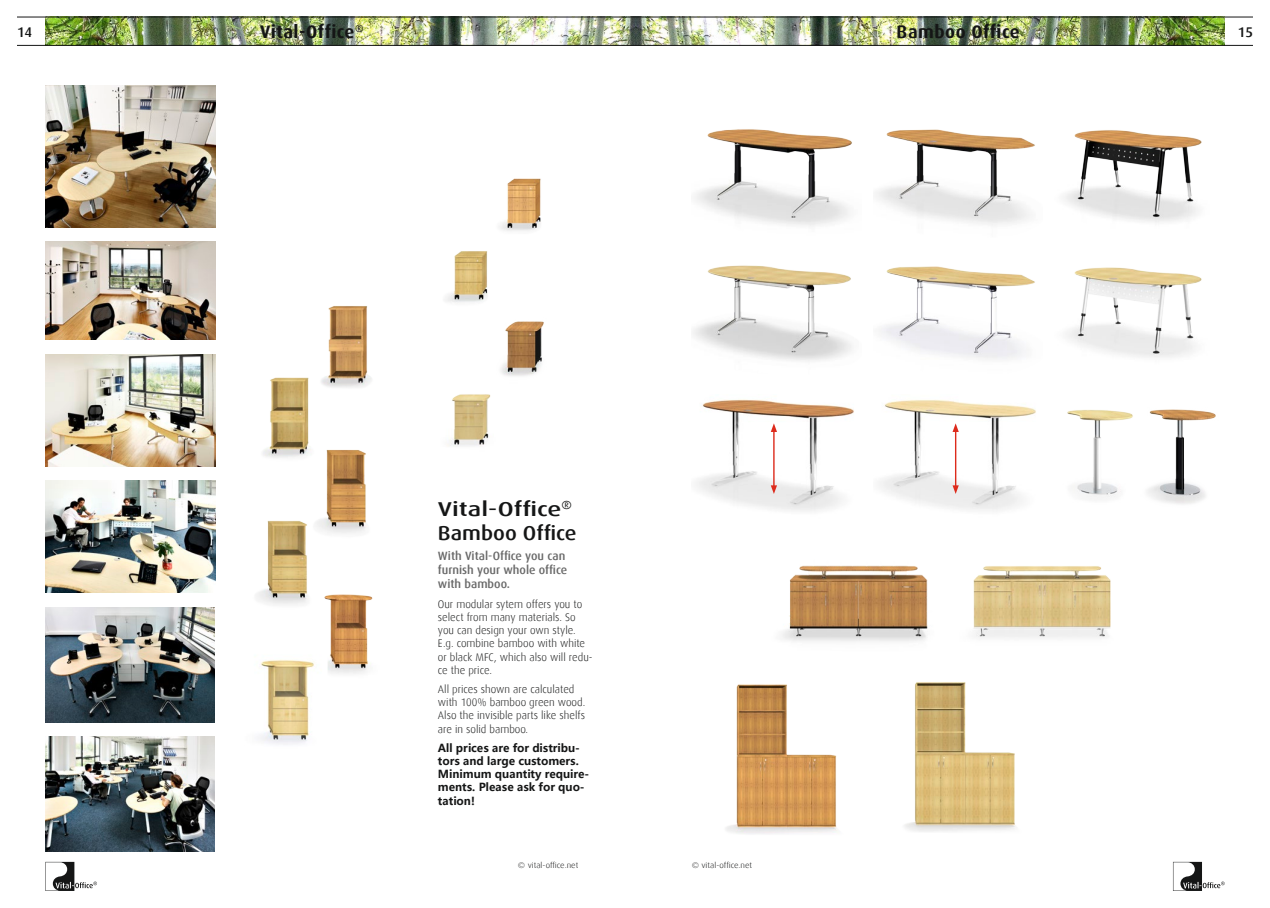
<style>
.page{position:relative;width:1270px;height:908px;background:#fff}
.page>*{position:absolute;margin:0;border:0;box-sizing:border-box;transform-origin:0 0}
.t1{font:500 20px/24px "Dax";color:#151616;scale:1.3 1}
.t2{font:700 18px "Dax";letter-spacing:.025em;color:#151616}
.t3{font:500 14px "Dax";color:#151616}
.t4{font:500 12px/14.4px "Dax";color:#686868}
.t5{font:300 11px/13.2px "Dax";color:#151616}
.t6{font:700 11px/13.2px "Microsoft Ya Hei";color:#151616}
.t7{font:300 8px "Dax";color:#151616;scale:1.1 1}
</style>
<div class="page">
<img style="left:45px;top:18px;width:1180px;height:27px">
<svg style="left:45px;top:861px;width:52px;height:29px"></svg>
<hr style="left:17px;top:17px;width:1236px;height:1px;background:#151616">
<hr style="left:17px;top:45px;width:1236px;height:1px;background:#151616">
<svg style="left:1173px;top:861px;width:52px;height:29px"></svg>
<img style="left:45px;top:354px;width:170px;height:112px">
<img style="left:45px;top:241px;width:170px;height:99px">
<img style="left:45px;top:736px;width:170px;height:114px">
<img style="left:45px;top:480px;width:170px;height:112px">
<img style="left:45px;top:607px;width:170px;height:115px">
<img style="left:45px;top:85px;width:170px;height:142px">
<img style="left:1064px;top:130px;width:138px;height:93px">
<img style="left:1066px;top:267px;width:136px;height:91px">
<img style="left:693px;top:265px;width:159px;height:97px">
<img style="left:1159px;top:409px;width:57px;height:95px">
<img style="left:1067px;top:410px;width:92px;height:90px">
<img style="left:695px;top:129px;width:157px;height:97px">
<img style="left:876px;top:129px;width:159px;height:97px">
<img style="left:880px;top:266px;width:155px;height:93px">
<img style="left:330px;top:596px;width:43px;height:68px">
<img style="left:260px;top:636px;width:108px;height:108px">
<img style="left:326px;top:475px;width:40px;height:19px">
<img style="left:256px;top:494px;width:112px;height:124px">
<img style="left:328px;top:306px;width:44px;height:78px">
<img style="left:263px;top:351px;width:105px;height:124px">
<img style="left:507px;top:178px;width:34px;height:21px">
<img style="left:454px;top:199px;width:87px;height:71px">
<img style="left:445px;top:270px;width:99px;height:72px">
<img style="left:447px;top:342px;width:95px;height:105px">
<img style="left:726px;top:684px;width:112px;height:150px">
<img style="left:904px;top:706px;width:111px;height:126px">
<img style="left:746px;top:565px;width:183px;height:141px">
<img style="left:929px;top:566px;width:182px;height:140px">
<img style="left:696px;top:399px;width:158px;height:112px">
<hr style="left:773px;top:429px;width:2px;height:58px;background:#dd2b1c">
<svg style="left:771px;top:485px;width:6px;height:8px"></svg>
<svg style="left:771px;top:423px;width:6px;height:9px"></svg>
<img style="left:879px;top:400px;width:157px;height:111px">
<hr style="left:955px;top:429px;width:1px;height:58px;background:#dd2b1c">
<svg style="left:952px;top:485px;width:7px;height:8px"></svg>
<svg style="left:952px;top:423px;width:7px;height:9px"></svg>
<h2 class="t2" style="left:260px;top:22px;width:105px">Vital-Office<sup>®</sup></h2>
<h2 class="t2" style="left:897px;top:22px;width:125px">Bamboo Office</h2>
<p class="t3" style="left:17px;top:24px;width:17px">14</p>
<p class="t3" style="left:1238px;top:24px;width:17px">15</p>
<h1 class="t1" style="left:438px;top:496px;width:108px">Vital-Office<sup>®<br></sup>Bamboo Office</h1>
<p class="t4" style="left:438px;top:548px;width:131px">With Vital-Office you can furnish your whole office with bamboo.</p>
<p class="t5" style="left:438px;top:597px;width:156px">Our modular sytem offers you to select from many materials. So you can design your own style.<br>E.g. combine bamboo with white or black MFC, which also will redu&shy;ce the price.</p>
<p class="t5" style="left:438px;top:682px;width:149px">All prices shown are calculated with 100% bamboo green wood.<br>Also the invisible parts like shelfs are in solid bamboo.</p>
<p class="t6" style="left:438px;top:740px;width:153px">All prices are for distribu&shy;tors and large customers.<br>Minimum quantity require&shy;ments. Please ask for quo&shy;tation!</p>
<p class="t7" style="left:518px;top:860px;width:56px">© vital-office.net</p>
<p class="t7" style="left:692px;top:860px;width:56px">© vital-office.net</p>
</div>
